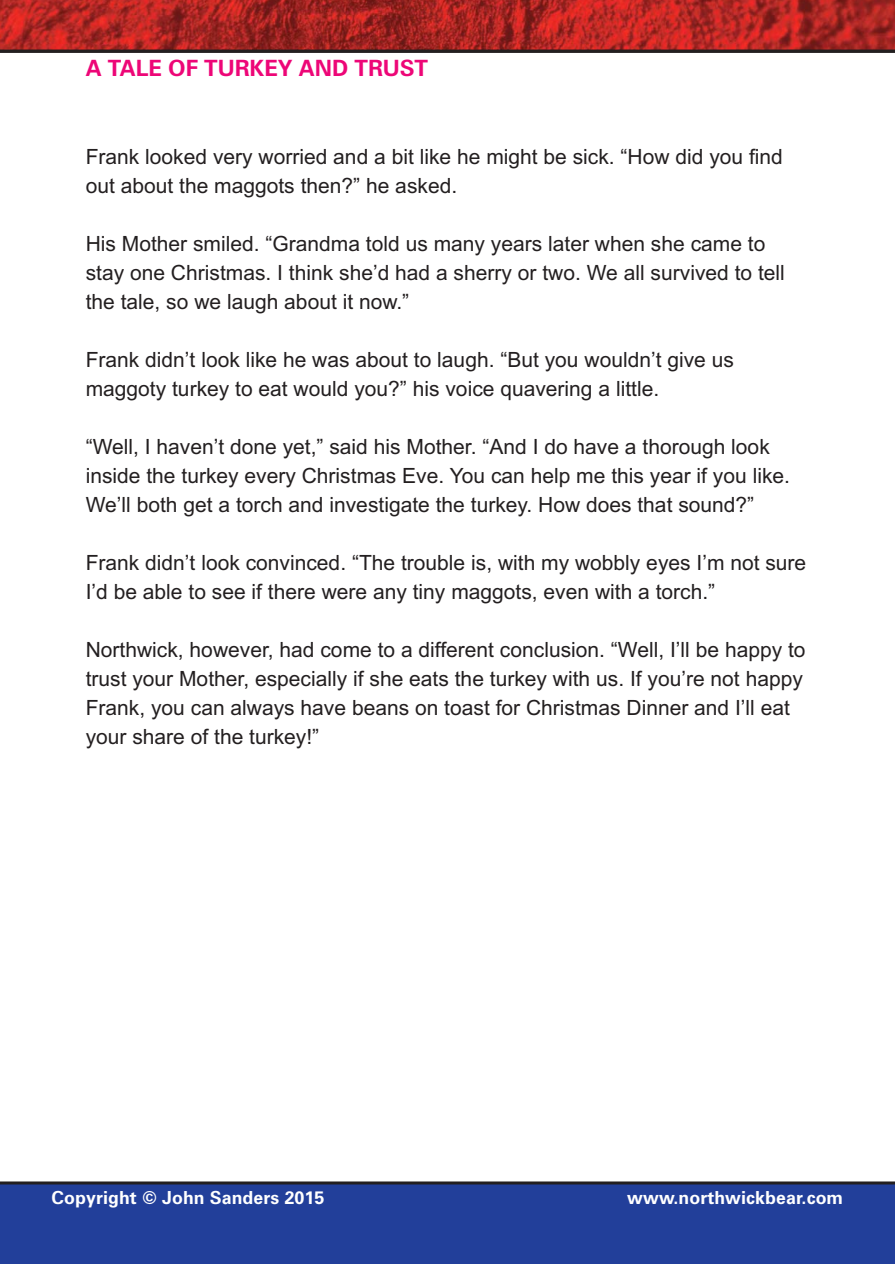
<style>
.page{position:relative;width:895px;height:1264px;background:#fff}
.page>*{position:absolute;margin:0;border:0;box-sizing:border-box;transform-origin:0 0}
.t1{font:700 22.5px "Zurich BT";color:#ed0677}
.t2{font:21px/29px "Arial";color:#231f20}
.t3{font:700 18px "Zurich BT";letter-spacing:.005em;color:#fff}
</style>
<div class="page">
<img style="left:0;top:0;width:894px;height:50px">
<div style="left:0;top:1182px;width:894px;height:81px;background:#223f9a"></div>
<hr style="left:0;top:1181px;width:894px;height:3px;background:#231f20">
<hr style="left:0;top:50px;width:894px;height:3px;background:#231f20">
<p class="t1" style="left:86px;top:60px;width:344px">A TALE OF TURKEY AND TRUST</p>
<p class="t2" style="left:86px;top:144px;width:698px">Frank looked very worried and a bit like he might be sick. “How did you find out about the maggots then?” he asked.</p>
<p class="t2" style="left:86px;top:231px;width:700px">His Mother smiled. “Grandma told us many years later when she came to stay one Christmas. I think she’d had a sherry or two. We all survived to tell the tale, so we laugh about it now.”</p>
<p class="t2" style="left:86px;top:347px;width:649px">Frank didn’t look like he was about to laugh. “But you wouldn’t give us maggoty turkey to eat would you?” his voice quavering a little.</p>
<p class="t2" style="left:86px;top:434px;width:705px">“Well, I haven’t done yet,” said his Mother. “And I do have a thorough look inside the turkey every Christmas Eve. You can help me this year if you like.<br>We’ll both get a torch and investigate the turkey. How does that sound?”</p>
<p class="t2" style="left:86px;top:549px;width:722px">Frank didn’t look convinced. “The trouble is, with my wobbly eyes I’m not sure<br>I’d be able to see if there were any tiny maggots, even with a torch.”</p>
<p class="t2" style="left:86px;top:636px;width:721px">Northwick, however, had come to a different conclusion. “Well, I’ll be happy to trust your Mother, especially if she eats the turkey with us. If you’re not happy Frank, you can always have beans on toast for Christmas Dinner and I’ll eat your share of the turkey!”</p>
<p class="t3" style="left:52px;top:1191px;width:274px">Copyright © John Sanders 2015</p>
<p class="t3" style="left:627px;top:1191px;width:217px">www.northwickbear.com</p>
</div>
